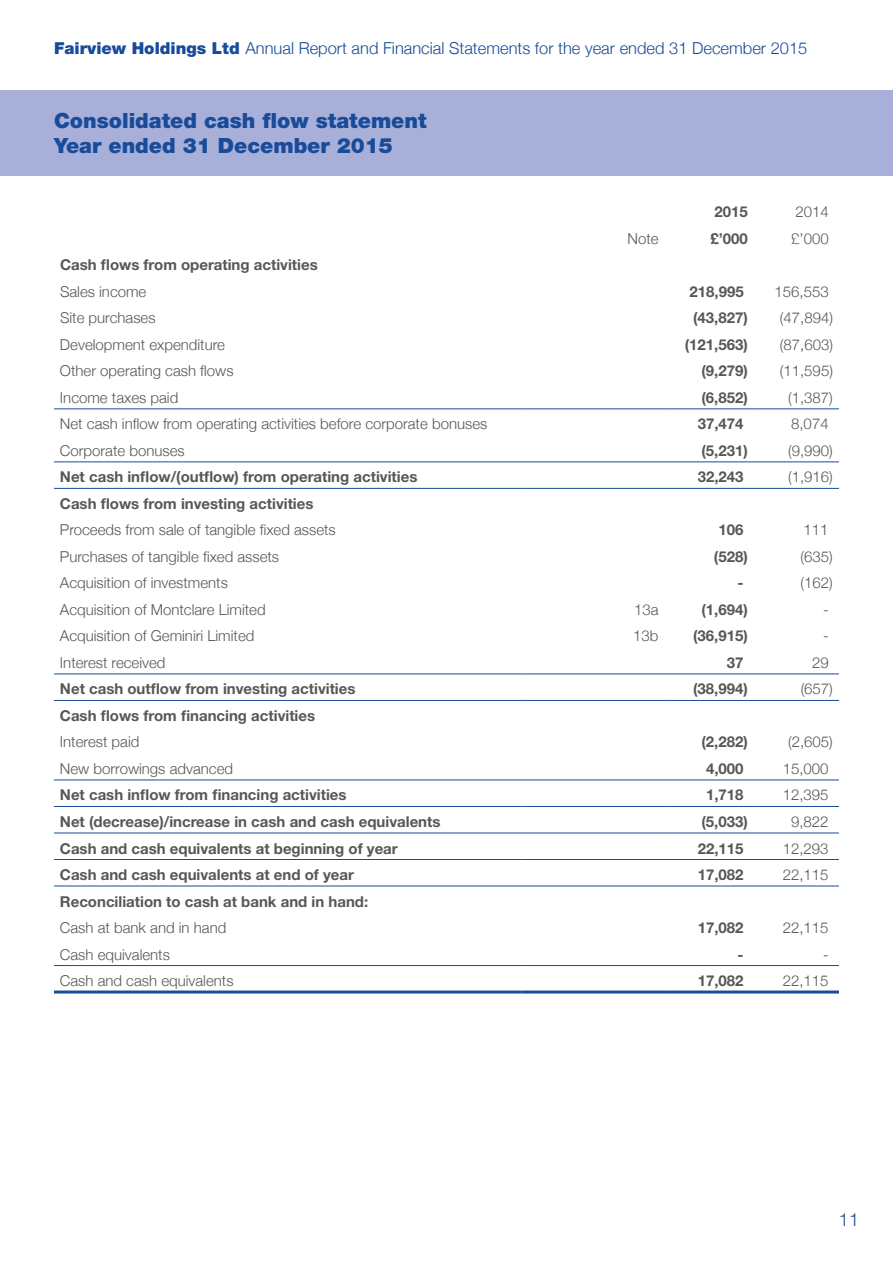
<style>
.page{position:relative;width:893px;height:1263px;background:#fff}
.page>*{position:absolute;margin:0;border:0;box-sizing:border-box;transform-origin:0 0}
.t1{font:900 21px/25.2px "Helvetica Neue LT Std";color:#184b99}
.t2{font:300 18px "Helvetica Neue";color:#184b99}
.t3{font:300 16.5px "Helvetica Neue";color:#184b99}
.t4{font:300 15px "Helvetica Neue";color:#575756}
.t5{font:700 15px "Helvetica Neue";color:#575756}
.s1{font-family:"Helvetica Neue LT Std";font-weight:900}
</style>
<div class="page">
<div style="left:0;top:90px;width:893px;height:86px;background:#a8afd8"></div>
<hr style="left:54px;top:461px;width:468px;height:1px;background:#184b99">
<hr style="left:522px;top:461px;width:147px;height:1px;background:#184b99">
<hr style="left:669px;top:461px;width:85px;height:1px;background:#184b99">
<hr style="left:754px;top:461px;width:85px;height:1px;background:#184b99">
<hr style="left:54px;top:488px;width:468px;height:1px;background:#184b99">
<hr style="left:522px;top:488px;width:147px;height:1px;background:#184b99">
<hr style="left:669px;top:488px;width:85px;height:1px;background:#184b99">
<hr style="left:754px;top:488px;width:85px;height:1px;background:#184b99">
<hr style="left:54px;top:673px;width:468px;height:1px;background:#184b99">
<hr style="left:522px;top:673px;width:147px;height:1px;background:#184b99">
<hr style="left:669px;top:673px;width:85px;height:1px;background:#184b99">
<hr style="left:754px;top:673px;width:85px;height:1px;background:#184b99">
<hr style="left:54px;top:700px;width:468px;height:1px;background:#184b99">
<hr style="left:522px;top:700px;width:147px;height:1px;background:#184b99">
<hr style="left:669px;top:700px;width:85px;height:1px;background:#184b99">
<hr style="left:754px;top:700px;width:85px;height:1px;background:#184b99">
<hr style="left:54px;top:779px;width:468px;height:1px;background:#184b99">
<hr style="left:522px;top:779px;width:147px;height:1px;background:#184b99">
<hr style="left:669px;top:779px;width:85px;height:1px;background:#184b99">
<hr style="left:754px;top:779px;width:85px;height:1px;background:#184b99">
<hr style="left:54px;top:806px;width:468px;height:1px;background:#184b99">
<hr style="left:522px;top:806px;width:147px;height:1px;background:#184b99">
<hr style="left:669px;top:806px;width:85px;height:1px;background:#184b99">
<hr style="left:754px;top:806px;width:85px;height:1px;background:#184b99">
<hr style="left:54px;top:833px;width:468px;height:1px;background:#184b99">
<hr style="left:522px;top:833px;width:147px;height:1px;background:#184b99">
<hr style="left:669px;top:833px;width:85px;height:1px;background:#184b99">
<hr style="left:754px;top:833px;width:85px;height:1px;background:#184b99">
<hr style="left:54px;top:859px;width:468px;height:1px;background:#184b99">
<hr style="left:522px;top:859px;width:147px;height:1px;background:#184b99">
<hr style="left:669px;top:859px;width:85px;height:1px;background:#184b99">
<hr style="left:754px;top:859px;width:85px;height:1px;background:#184b99">
<hr style="left:54px;top:886px;width:468px;height:1px;background:#184b99">
<hr style="left:522px;top:886px;width:147px;height:1px;background:#184b99">
<hr style="left:669px;top:886px;width:85px;height:1px;background:#184b99">
<hr style="left:754px;top:886px;width:85px;height:1px;background:#184b99">
<hr style="left:54px;top:990px;width:468px;height:3px;background:#184b99">
<hr style="left:522px;top:990px;width:147px;height:3px;background:#184b99">
<hr style="left:669px;top:990px;width:85px;height:3px;background:#184b99">
<hr style="left:754px;top:990px;width:85px;height:3px;background:#184b99">
<hr style="left:54px;top:965px;width:468px;height:1px;background:#184b99">
<hr style="left:522px;top:965px;width:147px;height:1px;background:#184b99">
<hr style="left:669px;top:965px;width:85px;height:1px;background:#184b99">
<hr style="left:754px;top:965px;width:85px;height:1px;background:#184b99">
<hr style="left:54px;top:408px;width:468px;height:1px;background:#184b99">
<hr style="left:522px;top:408px;width:147px;height:1px;background:#184b99">
<hr style="left:669px;top:408px;width:85px;height:1px;background:#184b99">
<hr style="left:754px;top:408px;width:85px;height:1px;background:#184b99">
<p class="t3" style="left:54px;top:35px;width:755px"><span class="s1">Fairview Holdings Ltd</span> Annual Report and Financial Statements for the year ended 31 December 2015</p>
<h1 class="t1" style="left:54px;top:108px;width:374px">Consolidated cash flow statement<br>Year ended 31 December 2015</h1>
<p class="t5" style="left:715px;top:203px;width:35px">2015</p>
<p class="t4" style="left:795px;top:200px;width:35px">2014</p>
<p class="t4" style="left:627px;top:226px;width:33px">Note</p>
<p class="t5" style="left:710px;top:229px;width:39px">£’000</p>
<p class="t4" style="left:791px;top:226px;width:39px">£’000</p>
<p class="t5" style="left:60px;top:256px;width:259px">Cash flows from operating activities</p>
<p class="t4" style="left:60px;top:279px;width:88px">Sales income</p>
<p class="t5" style="left:689px;top:282px;width:56px">218,995</p>
<p class="t4" style="left:774px;top:279px;width:56px">156,553</p>
<p class="t4" style="left:60px;top:306px;width:97px">Site purchases</p>
<p class="t5" style="left:693px;top:309px;width:56px">(43,827)</p>
<p class="t4" style="left:780px;top:306px;width:55px">(47,894)</p>
<p class="t4" style="left:60px;top:332px;width:167px">Development expenditure</p>
<p class="t5" style="left:685px;top:335px;width:65px">(121,563)</p>
<p class="t4" style="left:780px;top:332px;width:55px">(87,603)</p>
<p class="t4" style="left:60px;top:359px;width:175px">Other operating cash flows</p>
<p class="t5" style="left:701px;top:362px;width:48px">(9,279)</p>
<p class="t4" style="left:780px;top:359px;width:55px">(11,595)</p>
<p class="t4" style="left:60px;top:385px;width:120px">Income taxes paid</p>
<p class="t5" style="left:701px;top:388px;width:48px">(6,852)</p>
<p class="t4" style="left:788px;top:385px;width:46px">(1,387)</p>
<p class="t4" style="left:60px;top:412px;width:429px">Net cash inflow from operating activities before corporate bonuses</p>
<p class="t5" style="left:698px;top:415px;width:47px">37,474</p>
<p class="t4" style="left:791px;top:412px;width:39px">8,074</p>
<p class="t4" style="left:60px;top:438px;width:126px">Corporate bonuses</p>
<p class="t5" style="left:701px;top:441px;width:48px">(5,231)</p>
<p class="t4" style="left:788px;top:438px;width:46px">(9,990)</p>
<p class="t5" style="left:60px;top:468px;width:359px">Net cash inflow/(outflow) from operating activities</p>
<p class="t5" style="left:698px;top:468px;width:47px">32,243</p>
<p class="t4" style="left:788px;top:465px;width:46px">(1,916)</p>
<p class="t5" style="left:60px;top:494px;width:255px">Cash flows from investing activities</p>
<p class="t4" style="left:60px;top:518px;width:277px">Proceeds from sale of tangible fixed assets</p>
<p class="t5" style="left:719px;top:521px;width:27px">106</p>
<p class="t4" style="left:804px;top:518px;width:27px">111</p>
<p class="t4" style="left:60px;top:544px;width:221px">Purchases of tangible fixed assets</p>
<p class="t5" style="left:714px;top:547px;width:35px">(528)</p>
<p class="t4" style="left:801px;top:544px;width:34px">(635)</p>
<p class="t4" style="left:60px;top:571px;width:170px">Acquisition of investments</p>
<p class="t5" style="left:737px;top:574px;width:8px">-</p>
<p class="t4" style="left:801px;top:571px;width:34px">(162)</p>
<p class="t4" style="left:60px;top:597px;width:207px">Acquisition of Montclare Limited</p>
<p class="t4" style="left:634px;top:597px;width:26px">13a</p>
<p class="t5" style="left:701px;top:600px;width:48px">(1,694)</p>
<p class="t4" style="left:823px;top:597px;width:7px">-</p>
<p class="t4" style="left:60px;top:624px;width:196px">Acquisition of Geminiri Limited</p>
<p class="t4" style="left:633px;top:624px;width:27px">13b</p>
<p class="t5" style="left:693px;top:627px;width:56px">(36,915)</p>
<p class="t4" style="left:823px;top:624px;width:7px">-</p>
<p class="t4" style="left:60px;top:650px;width:107px">Interest received</p>
<p class="t5" style="left:727px;top:653px;width:18px">37</p>
<p class="t4" style="left:812px;top:650px;width:18px">29</p>
<p class="t5" style="left:60px;top:680px;width:297px">Net cash outflow from investing activities</p>
<p class="t5" style="left:693px;top:680px;width:56px">(38,994)</p>
<p class="t4" style="left:801px;top:677px;width:34px">(657)</p>
<p class="t5" style="left:60px;top:706px;width:257px">Cash flows from financing activities</p>
<p class="t4" style="left:60px;top:730px;width:81px">Interest paid</p>
<p class="t5" style="left:701px;top:733px;width:48px">(2,282)</p>
<p class="t4" style="left:788px;top:730px;width:46px">(2,605)</p>
<p class="t4" style="left:60px;top:756px;width:175px">New borrowings advanced</p>
<p class="t5" style="left:706px;top:759px;width:39px">4,000</p>
<p class="t4" style="left:783px;top:756px;width:47px">15,000</p>
<p class="t5" style="left:60px;top:786px;width:288px">Net cash inflow from financing activities</p>
<p class="t5" style="left:706px;top:786px;width:39px">1,718</p>
<p class="t4" style="left:783px;top:783px;width:47px">12,395</p>
<p class="t5" style="left:60px;top:812px;width:382px">Net (decrease)/increase in cash and cash equivalents</p>
<p class="t5" style="left:701px;top:812px;width:48px">(5,033)</p>
<p class="t4" style="left:791px;top:809px;width:39px">9,822</p>
<p class="t5" style="left:60px;top:839px;width:339px">Cash and cash equivalents at beginning of year</p>
<p class="t5" style="left:698px;top:839px;width:47px">22,115</p>
<p class="t4" style="left:783px;top:836px;width:47px">12,293</p>
<p class="t5" style="left:60px;top:865px;width:295px">Cash and cash equivalents at end of year</p>
<p class="t5" style="left:698px;top:865px;width:47px">17,082</p>
<p class="t4" style="left:783px;top:862px;width:47px">22,115</p>
<p class="t5" style="left:60px;top:892px;width:310px">Reconciliation to cash at bank and in hand:</p>
<p class="t4" style="left:60px;top:915px;width:168px">Cash at bank and in hand</p>
<p class="t5" style="left:698px;top:918px;width:47px">17,082</p>
<p class="t4" style="left:783px;top:915px;width:47px">22,115</p>
<p class="t4" style="left:60px;top:942px;width:112px">Cash equivalents</p>
<p class="t5" style="left:737px;top:945px;width:8px">-</p>
<p class="t4" style="left:823px;top:942px;width:7px">-</p>
<p class="t4" style="left:60px;top:968px;width:175px">Cash and cash equivalents</p>
<p class="t5" style="left:698px;top:971px;width:47px">17,082</p>
<p class="t4" style="left:783px;top:968px;width:47px">22,115</p>
<p class="t2" style="left:839px;top:1205px;width:22px">11</p>
</div>
